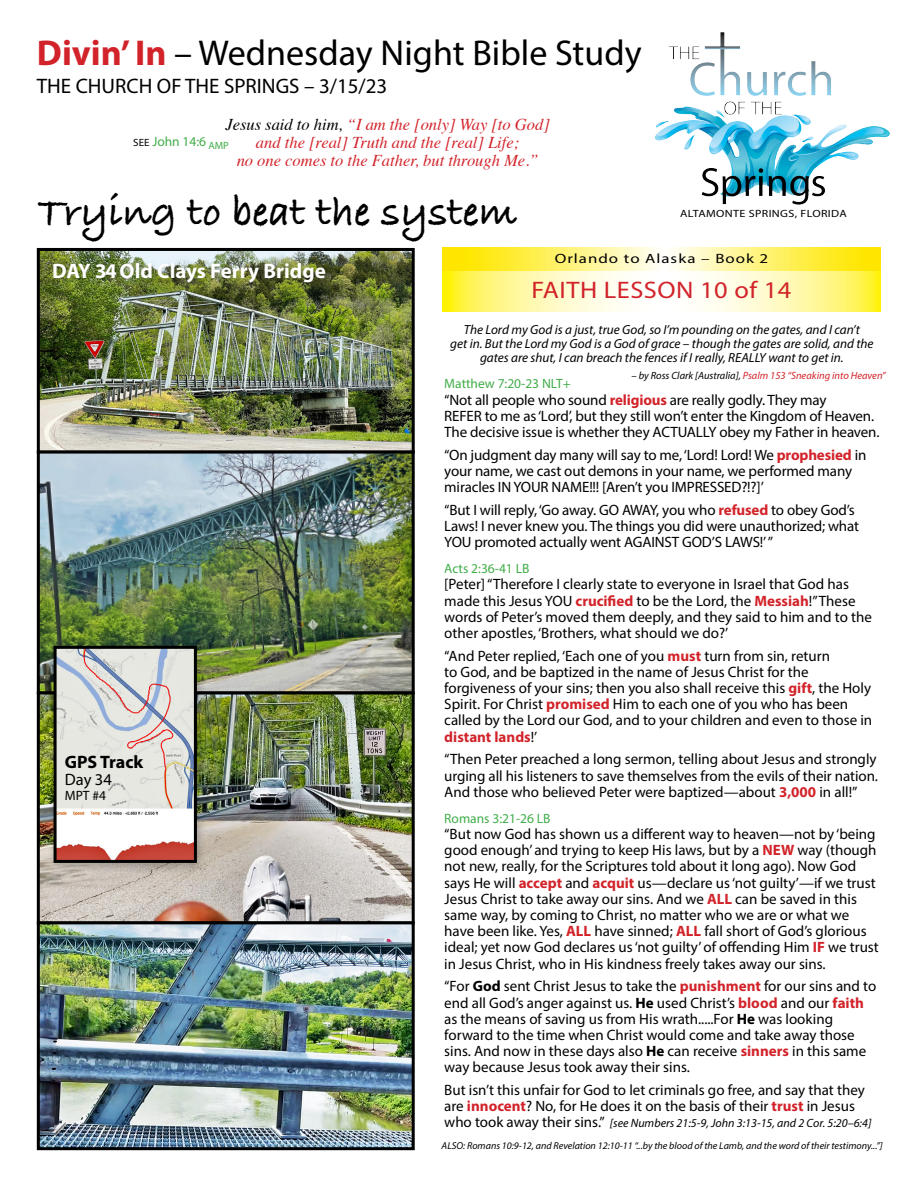
<style>
.page{position:relative;width:918px;height:1188px;background:#fff}
.page>*{position:absolute;margin:0;border:0;box-sizing:border-box;transform-origin:0 0}
.t1{font:700 43.5px "Bradley Hand ITCTT";color:#000}
.t2{font:36px "Myriad Pro";color:#000}
.t3{font:24px "Myriad Pro";letter-spacing:.02em;color:#d2232a;scale:1.1 1}
.t4{font:21px "Myriad Pro";color:#000}
.t5{font:700 21px "Myriad Pro";color:#fff}
.t6{font:700 18px "Myriad Pro";color:#000}
.t7{font:italic 16.5px/18px "Times";color:#d2232a;text-align:center}
.t8{font:16.5px "Myriad Pro";color:#000}
.t9{font:15px/16.2px "Myriad Pro";color:#000}
.t10{font:13.5px "Myriad Pro";color:#41ad49}
.t11{font:13.5px "Myriad Pro";letter-spacing:.06em;color:#000;scale:1.25 1}
.t12{font:13.5px "Myriad Pro";letter-spacing:.06em;color:#000}
.t13{font:italic 13.2px/14.2px "Myriad Pro";color:#000;text-align:center}
.t14{font:italic 12px "Myriad Pro";color:#000}
.t15{font:italic 10.5px "Myriad Pro";color:#d2232a}
.t16{font:10.5px "Myriad Pro";letter-spacing:.03em;color:#000;scale:1.15 1}
.t17{font:italic 10.05px "Myriad Pro";color:#000}
.s1{font-weight:700;color:#d2232a}
.s2{color:#000}
.s3{font-size:10.5px;color:#000}
.s4{font-weight:700}
.s5{font-style:normal;font-size:15px}
</style>
<div class="page">
<img style="left:655px;top:32px;width:235px;height:173px">
<img style="left:41px;top:252px;width:370px;height:198px">
<div style="left:37px;top:248px;width:378px;height:206px;border:3px solid #000"></div>
<div style="left:52px;top:261px;width:278px;height:26px;background:#000;opacity:.15"></div>
<svg style="left:443px;top:270px;width:437px;height:41px"></svg>
<svg style="left:443px;top:248px;width:437px;height:22px;background:#fff16d"></svg>
<img style="left:41px;top:455px;width:370px;height:235px">
<div style="left:37px;top:451px;width:378px;height:243px;border:3px solid #000"></div>
<img style="left:41px;top:696px;width:370px;height:224px">
<div style="left:37px;top:692px;width:378px;height:232px;border:3px solid #000"></div>
<img style="left:41px;top:925px;width:370px;height:221px">
<div style="left:37px;top:921px;width:378px;height:229px;border:3px solid #000"></div>
<div style="left:47px;top:642px;width:160px;height:233px;background:#000;opacity:.25"></div>
<img style="left:58px;top:650px;width:135px;height:209px">
<div style="left:54px;top:646px;width:143px;height:217px;border:3px solid #000"></div>
<h2 class="t2" style="left:37px;top:31px;width:606px"><span class="s1">Divin’ In</span> – Wednesday Night Bible Study</h2>
<h3 class="t4" style="left:37px;top:73px;width:352px">THE CHURCH OF THE SPRINGS – 3/15/23</h3>
<p class="t7" style="left:225px;top:114px;width:326px"><span class="s2">Jesus said to him,</span> “I am the [only] Way [to God] and the [real] Truth and the [real] Life;<br>no one comes to the Father, but through Me.”</p>
<p class="t10" style="left:133px;top:133px;width:97px"><span class="s3">SEE</span> John 14:6 <sub>AMP</sub></p>
<h1 class="t1" style="left:38px;top:179px;width:481px">Trying to beat the system</h1>
<p class="t16" style="left:680px;top:207px;width:146px">ALTAMONTE SPRINGS, FLORIDA</p>
<h3 class="t5" style="left:52px;top:257px;width:275px">DAY 34 Old Clays Ferry Bridge</h3>
<p class="t6" style="left:65px;top:750px;width:80px">GPS Track</p>
<p class="t8" style="left:65px;top:769px;width:49px">Day 34</p>
<p class="t12" style="left:65px;top:787px;width:43px">MPT #4</p>
<p class="t11" style="left:555px;top:250px;width:172px">Orlando to Alaska – Book 2</p>
<h3 class="t3" style="left:532px;top:275px;width:238px">FAITH LESSON 10 of 14</h3>
<p class="t13" style="left:450px;top:322px;width:425px">The Lord my God is a just, true God, so I’m pounding on the gates, and I can’t<br>get in. But the Lord my God is a God of grace – though the gates are solid, and the gates are shut, I can breach the fences if I really, REALLY want to get in.</p>
<p class="t15" style="left:632px;top:369px;width:256px"><span class="s2">– by Ross Clark [Australia],</span> Psalm 153 “Sneaking into Heaven”</p>
<p class="t10" style="left:444px;top:375px;width:128px">Matthew 7:20-23 NLT+</p>
<p class="t9" style="left:444px;top:391px;width:437px">“Not all people who sound <span class="s1">religious</span> are really godly. They may<br>REFER to me as ‘Lord’, but they still won’t enter the Kingdom of Heaven.<br>The decisive issue is whether they ACTUALLY obey my Father in heaven.</p>
<p class="t9" style="left:444px;top:446px;width:424px">“On judgment day many will say to me, ‘Lord! Lord! We <span class="s1">prophesied</span> in your name, we cast out demons in your name, we performed many miracles IN YOUR NAME!!! [Aren’t you IMPRESSED?!?]’</p>
<p class="t9" style="left:444px;top:501px;width:416px">“But I will reply, ‘Go away. GO AWAY, you who <span class="s1">refused</span> to obey God’s<br>Laws! I never knew you. The things you did were unauthorized; what<br>YOU promoted actually went AGAINST GOD’S LAWS!’ ”</p>
<p class="t10" style="left:444px;top:560px;width:87px">Acts 2:36-41 LB</p>
<p class="t9" style="left:444px;top:576px;width:429px">[Peter] “Therefore I clearly state to everyone in Israel that God has made this Jesus YOU <span class="s1">crucified</span> to be the Lord, the <span class="s1">Messiah</span>!” These words of Peter’s moved them deeply, and they said to him and to the other apostles, ‘Brothers, what should we do?’</p>
<p class="t9" style="left:444px;top:647px;width:429px">“And Peter replied, ‘Each one of you <span class="s1">must</span> turn from sin, return<br>to God, and be baptized in the name of Jesus Christ for the forgiveness of your sins; then you also shall receive this <span class="s1">gift</span>, the Holy Spirit. For Christ <span class="s1">promised</span> Him to each one of you who has been called by the Lord our God, and to your children and even to those in <span class="s1">distant lands</span>!’</p>
<p class="t9" style="left:444px;top:751px;width:435px;text-align:justify">“Then Peter preached a long sermon, telling about Jesus and strongly urging all his listeners to save themselves from the evils of their nation.<br>And those who believed Peter were baptized—about <span class="s1">3,000</span> in all!”</p>
<p class="t10" style="left:444px;top:810px;width:108px">Romans 3:21-26 LB</p>
<p class="t9" style="left:444px;top:826px;width:436px">“But now God has shown us a different way to heaven—not by ‘being good enough’ and trying to keep His laws, but by a <span class="s1">NEW</span> way (though not new, really, for the Scriptures told about it long ago). Now God says He will <span class="s1">accept</span> and <span class="s1">acquit</span> us—declare us ‘not guilty’—if we trust Jesus Christ to take away our sins. And we <span class="s1">ALL</span> can be saved in this same way, by coming to Christ, no matter who we are or what we have been like. Yes, <span class="s1">ALL</span> have sinned; <span class="s1">ALL</span> fall short of God’s glorious ideal; yet now God declares us ‘not guilty’ of offending Him <span class="s1">IF</span> we trust in Jesus Christ, who in His kindness freely takes away our sins.</p>
<p class="t9" style="left:444px;top:978px;width:434px">“For <span class="s4">God</span> sent Christ Jesus to take the <span class="s1">punishment</span> for our sins and to end all God’s anger against us. <span class="s4">He</span> used Christ’s <span class="s1">blood</span> and our <span class="s1">faith </span>as the means of saving us from His wrath.....For <span class="s4">He</span> was looking forward to the time when Christ would come and take away those sins. And now in these days also <span class="s4">He</span> can receive <span class="s1">sinners</span> in this same way because Jesus took away their sins.</p>
<p class="t9" style="left:444px;top:1082px;width:422px">But isn’t this unfair for God to let criminals go free, and say that they are <span class="s1">innocent</span>? No, for He does it on the basis of their <span class="s1">trust</span> in Jesus</p>
<p class="t14" style="left:444px;top:1116px;width:429px"><span class="s5">who took away their sins.”</span> [see Numbers 21:5-9, John 3:13-15, and 2 Cor. 5:20–6:4]</p>
<p class="t17" style="left:442px;top:1140px;width:443px">ALSO: Romans 10:9-12, and Revelation 12:10-11 “...by the blood of the Lamb, and the word of their testimony...”]</p>
</div>
